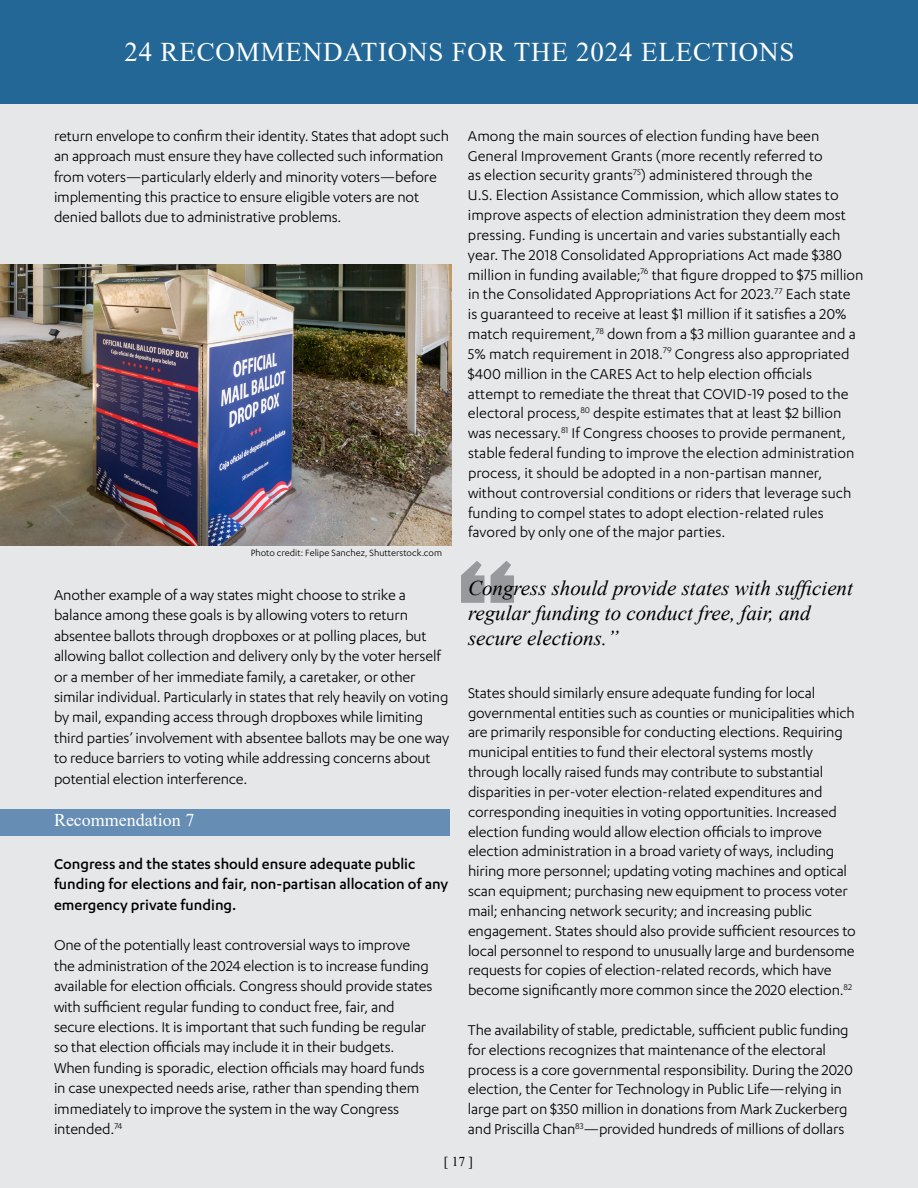
<style>
.page{position:relative;width:918px;height:1188px;background:#e6e7e8}
.page>*{position:absolute;margin:0;border:0;box-sizing:border-box;transform-origin:0 0}
.t1{font:700 condensed 187.5px "Aurora BT";color:#97999c}
.t2{font:27px "Times New Roman";letter-spacing:.03em;color:#fff}
.t3{font:italic 21px/25.2px "Times New Roman";color:#000}
.t4{font:18px "Times New Roman";color:#fff}
.t5{font:16.5px/19.8px "Karbon";letter-spacing:-.01em;color:#000}
.t6{font:500 16.5px/20.4px "Karbon";color:#000}
.t7{font:13.5px "Times New Roman";color:#000}
.t8{font:10.5px "Karbon";color:#000}
</style>
<div class="page">
<div style="left:0;top:0;width:918px;height:104px;background:#236796"></div>
<div style="left:0;top:809px;width:450px;height:27px;background:#668db4"></div>
<img style="left:0;top:265px;width:451px;height:280px">
<h2 class="t2" style="left:124px;top:33px;width:672px">24 RECOMMENDATIONS FOR THE 2024 ELECTIONS</h2>
<p class="t5" style="left:54px;top:125px;width:397px;line-height:20.4px">return envelope to confirm their identity. States that adopt such an approach must ensure they have collected such information from voters—particularly elderly and minority voters—before implementing this practice to ensure eligible voters are not denied ballots due to administrative problems.</p>
<p class="t8" style="left:251px;top:547px;width:193px">Photo credit: Felipe Sanchez, Shutterstock.com</p>
<p class="t5" style="left:54px;top:584px;width:397px;line-height:20.4px">Another example of a way states might choose to strike a balance among these goals is by allowing voters to return absentee ballots through dropboxes or at polling places, but allowing ballot collection and delivery only by the voter herself or a member of her immediate family, a caretaker, or other similar individual. Particularly in states that rely heavily on voting by mail, expanding access through dropboxes while limiting third parties’ involvement with absentee ballots may be one way to reduce barriers to voting while addressing concerns about potential election interference.</p>
<p class="t4" style="left:54px;top:807px;width:142px">Recommendation 7</p>
<p class="t6" style="left:54px;top:853px;width:396px">Congress and the states should ensure adequate public funding for elections and fair, non-partisan allocation of any emergency private funding.</p>
<p class="t5" style="left:54px;top:935px;width:380px;line-height:20.4px">One of the potentially least controversial ways to improve the administration of the 2024 election is to increase funding available for election officials. Congress should provide states with sufficient regular funding to conduct free, fair, and secure elections. It is important that such funding be regular so that election officials may include it in their budgets.<br>When funding is sporadic, election officials may hoard funds in case unexpected needs arise, rather than spending them immediately to improve the system in the way Congress intended.<sup>74</sup></p>
<p class="t5" style="left:468px;top:125px;width:397px">Among the main sources of election funding have been General Improvement Grants (more recently referred to<br>as election security grants<sup>75</sup>) administered through the<br>U.S. Election Assistance Commission, which allow states to improve aspects of election administration they deem most pressing. Funding is uncertain and varies substantially each year. The 2018 Consolidated Appropriations Act made $380 million in funding available;<sup>76</sup> that figure dropped to $75 million in the Consolidated Appropriations Act for 2023.<sup>77</sup> Each state is guaranteed to receive at least $1 million if it satisfies a 20% match requirement,<sup>78</sup> down from a $3 million guarantee and a 5% match requirement in 2018.<sup>79</sup> Congress also appropriated $400 million in the CARES Act to help election officials attempt to remediate the threat that COVID-19 posed to the electoral process,<sup>80</sup> despite estimates that at least $2 billion was necessary.<sup>81</sup> If Congress chooses to provide permanent, stable federal funding to improve the election administration process, it should be adopted in a non-partisan manner, without controversial conditions or riders that leverage such funding to compel states to adopt election-related rules favored by only one of the major parties.</p>
<p class="t3" style="left:468px;top:575px;width:386px">Congress should provide states with sufficient regular funding to conduct free, fair, and secure elections.”</p>
<h1 class="t1" style="left:453px;top:520px;width:70px">“</h1>
<p class="t5" style="left:468px;top:682px;width:389px">States should similarly ensure adequate funding for local governmental entities such as counties or municipalities which are primarily responsible for conducting elections. Requiring municipal entities to fund their electoral systems mostly through locally raised funds may contribute to substantial disparities in per-voter election-related expenditures and corresponding inequities in voting opportunities. Increased election funding would allow election officials to improve election administration in a broad variety of ways, including hiring more personnel; updating voting machines and optical scan equipment; purchasing new equipment to process voter mail; enhancing network security; and increasing public engagement. States should also provide sufficient resources to local personnel to respond to unusually large and burdensome requests for copies of election-related records, which have become significantly more common since the 2020 election.<sup>82</sup></p>
<p class="t5" style="left:468px;top:1019px;width:386px">The availability of stable, predictable, sufficient public funding for elections recognizes that maintenance of the electoral process is a core governmental responsibility. During the 2020 election, the Center for Technology in Public Life—relying in large part on $350 million in donations from Mark Zuckerberg and Priscilla Chan<sup>83</sup>—provided hundreds of millions of dollars</p>
<p class="t7" style="left:444px;top:1152px;width:31px">[ 17 ]</p>
</div>
